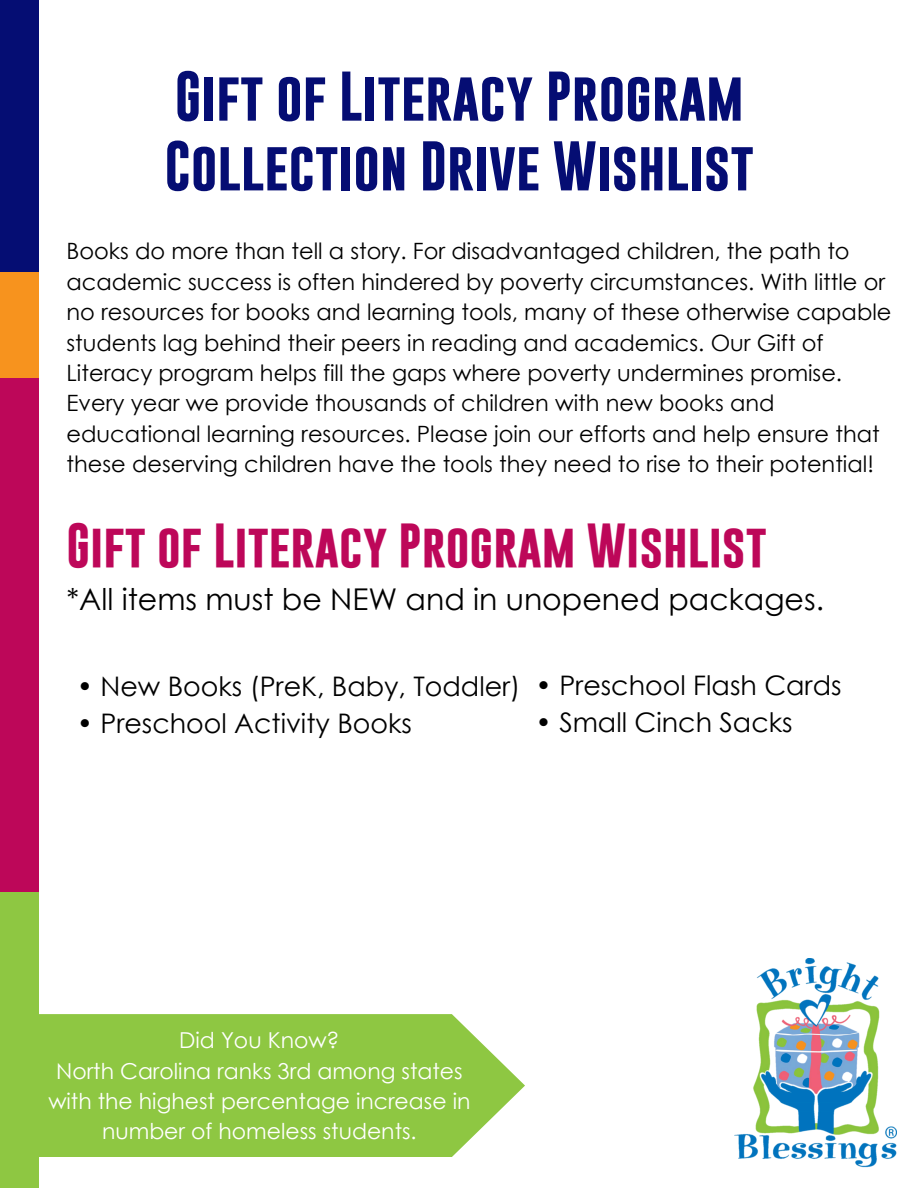
<style>
.page{position:relative;width:918px;height:1188px;background:#fff}
.page>*{position:absolute;margin:0;border:0;box-sizing:border-box;transform-origin:0 0}
.t1{font:700 50.25px/69.8px "Gobold";color:#050d73}
.t2{font:700 45px "Gobold";color:#bd0759}
.t3{font:30px "Century Gothic";color:#000}
.t4{font:27px "Century Gothic";color:#000}
.t5{font:26.85px "Century Gothic";color:#000}
.t6{font:22.5px/30.3px "Century Gothic";color:#000}
.t7{font:21.9px/30.3px "Century Gothic";color:#fff;text-align:center}
</style>
<div class="page">
<div style="left:0;top:0;width:39px;height:272px;background:#050d73"></div>
<div style="left:0;top:272px;width:39px;height:106px;background:#f7931e"></div>
<div style="left:0;top:892px;width:39px;height:296px;background:#8ec742"></div>
<div style="left:0;top:378px;width:39px;height:514px;background:#bd0759"></div>
<img style="left:734px;top:959px;width:162px;height:209px">
<svg style="left:39px;top:1014px;width:486px;height:143px;background:#96cb50"></svg>
<p class="t1" style="left:165px;top:61px;width:591px">Gift of Literacy Program<br>Collection Drive Wishlist</p>
<h1 class="t6" style="left:67px;top:235px;width:826px">Books do more than tell a story. For disadvantaged children, the path to academic success is often hindered by poverty circumstances. With little or no resources for books and learning tools, many of these otherwise capable students lag behind their peers in reading and academics. Our Gift of Literacy program helps fill the gaps where poverty undermines promise.<br>Every year we provide thousands of children with new books and educational learning resources. Please join our efforts and help ensure that these deserving children have the tools they need to rise to their potential!</h1>
<h2 class="t2" style="left:67px;top:516px;width:702px">Gift of Literacy Program Wishlist</h2>
<h2 class="t3" style="left:67px;top:580px;width:759px">*All items must be NEW and in unopened packages.</h2>
<h3 class="t4" style="left:77px;top:668px;width:445px">• New Books (PreK, Baby, Toddler)</h3>
<h3 class="t4" style="left:77px;top:705px;width:337px">• Preschool Activity Books</h3>
<h3 class="t5" style="left:536px;top:668px;width:307px">• Preschool Flash Cards</h3>
<h3 class="t5" style="left:536px;top:705px;width:259px">• Small Cinch Sacks</h3>
<p class="t7" style="left:179px;top:1024px;width:162px">Did You Know?</p>
<p class="t7" style="left:48px;top:1055px;width:424px">North Carolina ranks 3rd among states with the highest percentage increase in number of homeless students.</p>
</div>
